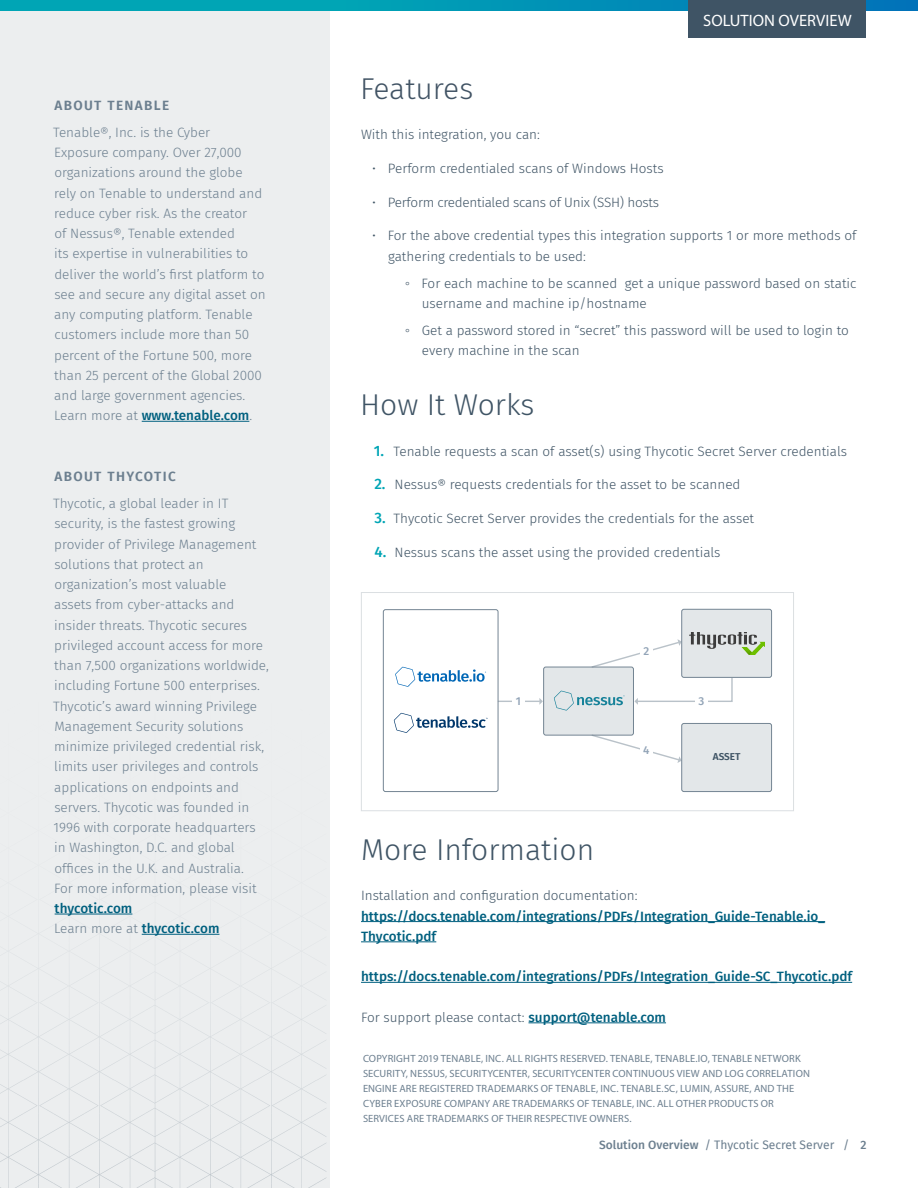
<style>
.page{position:relative;width:918px;height:1188px;background:#fff}
.page>*{position:absolute;margin:0;border:0;box-sizing:border-box;transform-origin:0 0}
.t1{font:300 30px "Fira Sans";color:#3f5465}
.t2{font:300 30px "Fira Sans";color:#415364}
.t3{font:16.5px "Myriad Pro";color:#fff}
.t4{font:300 13.5px/20.2px "Fira Sans";color:#6c7f8f}
.t5{font:300 13.5px/20.2px "Fira Sans";color:#3f5465}
.t6{font:500 13.5px/20.2px "Fira Sans";color:#00607f}
.t7{font:300 13.5px "Fira Sans";letter-spacing:-.02em;color:#3f5465}
.t8{font:600 13.5px "Fira Sans";letter-spacing:.1em;color:#6c7f8f}
.t9{font:12px "Fira Sans";color:#6c7f8f}
.t10{font:500 11.55px "Fira Sans";color:#92a4b7}
.Body_Copy{font:10.5px/15px "Myriad Pro";letter-spacing:.015em;color:#6c7f8f}
.t11{font:600 10.05px "Fira Sans";color:#3f5465}
.s1{font-weight:500;color:#00607f}
.s2{font-weight:300;color:#6c7f8f}
.s3{font-family:"Arial";font-weight:400}
.s4{font-weight:500;font-size:15px;color:#00a5b5}
.s5{font-weight:500}
</style>
<div class="page">
<div style="left:0;top:0;width:329px;height:1188px;background:#eceeef"></div>
<img style="left:0;top:913px;width:327px;height:275px">
<hr style="left:142px;top:421px;width:107px;height:1px;background:#00607f">
<hr style="left:55px;top:914px;width:77px;height:1px;background:#00607f">
<hr style="left:142px;top:934px;width:77px;height:1px;background:#00607f">
<svg style="left:0;top:0;width:918px;height:10px;background:#009ab5"></svg>
<hr style="left:361px;top:921px;width:464px;height:1px;background:#00607f">
<hr style="left:361px;top:942px;width:75px;height:1px;background:#00607f">
<hr style="left:361px;top:982px;width:491px;height:1px;background:#00607f">
<hr style="left:529px;top:1023px;width:137px;height:1px;background:#00607f">
<div style="left:688px;top:0;width:178px;height:38px;background:#3f5465"></div>
<div style="left:361px;top:592px;width:433px;height:219px;border:1px solid #dbdfe2"></div>
<svg style="left:395px;top:667px;width:91px;height:20px"></svg>
<svg style="left:592px;top:639px;width:89px;height:29px"></svg>
<div style="left:682px;top:723px;width:90px;height:69px;background:#e3e7e9;border-radius:2px"></div>
<div style="left:681px;top:723px;width:91px;height:69px;border:1px solid #748593;border-radius:2px"></div>
<div style="left:383px;top:609px;width:116px;height:183px;border:1px solid #748593;border-radius:2px"></div>
<hr style="left:498px;top:701px;width:42px;height:1px;background:#748593">
<svg style="left:539px;top:698px;width:4px;height:7px"></svg>
<div style="left:512px;top:695px;width:12px;height:12px;background:#fff"></div>
<svg style="left:593px;top:734px;width:89px;height:29px"></svg>
<div style="left:640px;top:744px;width:12px;height:12px;background:#fff"></div>
<svg style="left:544px;top:667px;width:89px;height:68px;background:#dae2e5"></svg>
<div style="left:543px;top:667px;width:91px;height:69px;border:1px solid #748593;border-radius:2px"></div>
<svg style="left:634px;top:678px;width:99px;height:27px"></svg>
<div style="left:695px;top:695px;width:12px;height:12px;background:#fff"></div>
<div style="left:682px;top:609px;width:90px;height:68px;background:#e3e7e9;border-radius:2px"></div>
<div style="left:681px;top:609px;width:91px;height:69px;border:1px solid #748593;border-radius:2px"></div>
<div style="left:640px;top:646px;width:12px;height:12px;background:#fff"></div>
<img style="left:690px;top:633px;width:74px;height:21px">
<svg style="left:394px;top:713px;width:94px;height:20px"></svg>
<p class="t8" style="left:55px;top:94px;width:116px">ABOUT TENABLE</p>
<p class="t4" style="left:53px;top:122px;width:214px">Tenable®, Inc. is the Cyber<br>Exposure company. Over 27,000 organizations around the globe rely on Tenable to understand and reduce cyber risk. As the creator<br>of Nessus®, Tenable extended<br>its expertise in vulnerabilities to deliver the world’s first platform to see and secure any digital asset on any computing platform. Tenable customers include more than 50 percent of the Fortune 500, more than 25 percent of the Global 2000 and large government agencies.<br>Learn more at <span class="s1">www.tenable.com</span>.</p>
<p class="t8" style="left:55px;top:465px;width:123px">ABOUT THYCOTIC</p>
<p class="t4" style="left:53px;top:493px;width:217px">Thycotic, a global leader in IT security, is the fastest growing provider of Privilege Management solutions that protect an organization’s most valuable<br>assets from cyber-attacks and insider threats. Thycotic secures privileged account access for more than 7,500 organizations worldwide, including Fortune 500 enterprises.<br>Thycotic’s award winning Privilege<br>Management Security solutions minimize privileged credential risk, limits user privileges and controls applications on endpoints and servers. Thycotic was founded in<br>1996 with corporate headquarters in Washington, D.C. and global offices in the U.K. and Australia.<br>For more information, please visit <span class="s1">thycotic.com</span></p>
<p class="t6" style="left:54px;top:918px;width:167px"><span class="s2">Learn more at</span> thycotic.com</p>
<p class="t3" style="left:703px;top:11px;width:150px">SOLUTION OVERVIEW</p>
<p class="t2" style="left:360px;top:67px;width:115px">Features</p>
<p class="t5" style="left:361px;top:124px;width:180px">With this integration, you can:</p>
<p class="t5" style="left:372px;top:158px;width:293px">• Perform credentialed scans of Windows Hosts</p>
<p class="t7" style="left:372px;top:192px;width:289px">• Perform credentialed scans of Unix (SSH) hosts</p>
<p class="t5" style="left:388px;top:225px;width:470px;text-indent:-16px">• For the above credential types this integration supports 1 or more methods of gathering credentials to be used:</p>
<p class="t5" style="left:422px;top:273px;width:436px;text-indent:-17px"><span class="s3">◦</span> For each machine to be scanned get a unique password based on static username and machine ip/hostname</p>
<p class="t5" style="left:422px;top:320px;width:428px;text-indent:-17px"><span class="s3">◦</span> Get a password stored in “secret” this password will be used to login to every machine in the scan</p>
<p class="t1" style="left:360px;top:383px;width:176px">How It Works</p>
<p class="t5" style="left:374px;top:441px;width:475px"><span class="s4">1.</span> Tenable requests a scan of asset(s) using Thycotic Secret Server credentials</p>
<p class="t5" style="left:374px;top:474px;width:368px"><span class="s4">2.</span> Nessus® requests credentials for the asset to be scanned</p>
<p class="t5" style="left:374px;top:508px;width:381px"><span class="s4">3.</span> Thycotic Secret Server provides the credentials for the asset</p>
<p class="t5" style="left:374px;top:542px;width:348px"><span class="s4">4.</span> Nessus scans the asset using the provided credentials</p>
<p class="t10" style="left:516px;top:691px;width:7px">1</p>
<p class="t10" style="left:643px;top:642px;width:7px">2</p>
<p class="t10" style="left:643px;top:741px;width:8px">4</p>
<p class="t10" style="left:699px;top:691px;width:7px">3</p>
<p class="t11" style="left:713px;top:748px;width:29px">ASSET</p>
<p class="t1" style="left:361px;top:828px;width:235px">More Information</p>
<p class="t5" style="left:361px;top:885px;width:278px">Installation and configuration documentation:</p>
<p class="t6" style="left:361px;top:905px;width:466px">https://docs.tenable.com/integrations/PDFs/Integration_Guide-Tenable.io_<br>Thycotic.pdf</p>
<p class="t6" style="left:361px;top:966px;width:493px">https://docs.tenable.com/integrations/PDFs/Integration_Guide-SC_Thycotic.pdf</p>
<p class="t5" style="left:361px;top:1007px;width:307px">For support please contact: <span class="s1">support@tenable.com</span></p>
<p class="Body_Copy" style="left:363px;top:1051px;width:449px">COPYRIGHT 2019 TENABLE, INC. ALL RIGHTS RESERVED. TENABLE, TENABLE.IO, TENABLE NETWORK SECURITY, NESSUS, SECURITYCENTER, SECURITYCENTER CONTINUOUS VIEW AND LOG CORRELATION ENGINE ARE REGISTERED TRADEMARKS OF TENABLE, INC. TENABLE.SC, LUMIN, ASSURE, AND THE CYBER EXPOSURE COMPANY ARE TRADEMARKS OF TENABLE, INC. ALL OTHER PRODUCTS OR SERVICES ARE TRADEMARKS OF THEIR RESPECTIVE OWNERS.</p>
<p class="t9" style="left:599px;top:1136px;width:269px"><span class="s5">Solution Overview</span> / Thycotic Secret Server / <span class="s5">2</span></p>
</div>
